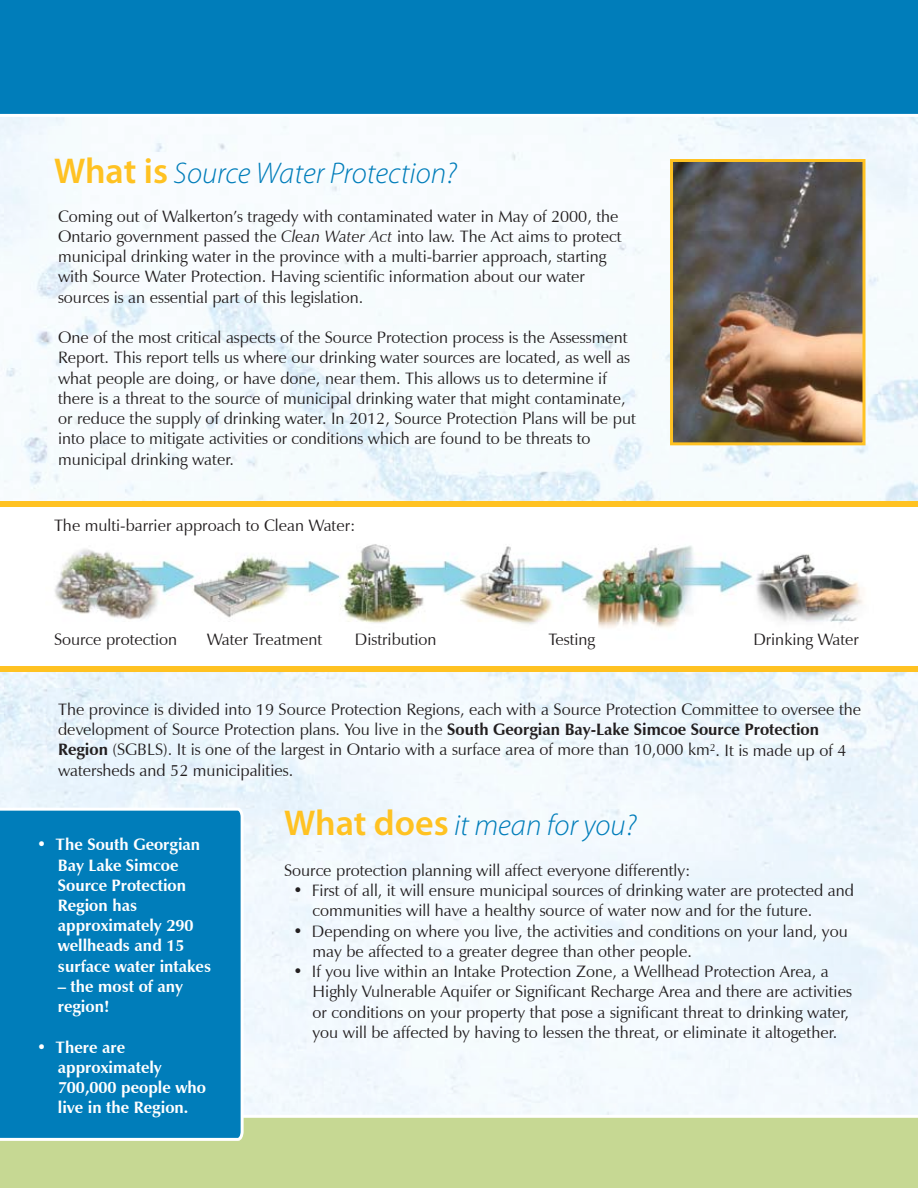
<style>
.page{position:relative;width:918px;height:1188px;background:#fff}
.page>*{position:absolute;margin:0;border:0;box-sizing:border-box;transform-origin:0 0}
.t1{font:italic 300 30px "Myriad Pro";color:#007dba}
.t2{font:16.5px/20.2px "Zapf Humanist 601 BT";color:#231f20}
.t3{font:700 16.5px/20.2px "Zapf Humanist 601 BT";color:#fff}
.s1{font-weight:600;font-style:normal;font-size:36px;color:#ffc222}
.s2{font-style:italic}
.s3{font-weight:700}
</style>
<div class="page">
<img style="left:0;top:117px;width:918px;height:998px">
<div style="left:0;top:1117px;width:918px;height:71px;background:#c6d893"></div>
<div style="left:0;top:0;width:918px;height:114px;background:#007dba"></div>
<div style="left:0;top:501px;width:918px;height:170px;background:#ffc222"></div>
<div style="left:0;top:507px;width:918px;height:159px;background:#fff"></div>
<img style="left:54px;top:544px;width:809px;height:84px">
<img style="left:674px;top:163px;width:187px;height:278px">
<div style="left:670px;top:159px;width:195px;height:286px;border:3px solid #ffc222"></div>
<div style="left:0;top:806px;width:245px;height:336px;background:#007dba"></div>
<h1 class="t1" style="left:54px;top:155px;width:404px"><span class="s1">What is</span> Source Water Protection?</h1>
<p class="t2" style="left:58px;top:206px;width:565px">Coming out of Walkerton’s tragedy with contaminated water in May of 2000, the Ontario government passed the <span class="s2">Clean Water Act</span> into law. The Act aims to protect municipal drinking water in the province with a multi-barrier approach, starting with Source Water Protection. Having scientific information about our water sources is an essential part of this legislation.</p>
<p class="t2" style="left:58px;top:327px;width:579px">One of the most critical aspects of the Source Protection process is the Assessment Report. This report tells us where our drinking water sources are located, as well as what people are doing, or have done, near them. This allows us to determine if there is a threat to the source of municipal drinking water that might contaminate, or reduce the supply of drinking water. In 2012, Source Protection Plans will be put into place to mitigate activities or conditions which are found to be threats to municipal drinking water.</p>
<p class="t2" style="left:54px;top:516px;width:303px">The multi-barrier approach to Clean Water:</p>
<p class="t2" style="left:54px;top:630px;width:125px">Source protection</p>
<p class="t2" style="left:207px;top:630px;width:117px">Water Treatment</p>
<p class="t2" style="left:355px;top:630px;width:83px">Distribution</p>
<p class="t2" style="left:548px;top:630px;width:48px">Testing</p>
<p class="t2" style="left:753px;top:630px;width:107px">Drinking Water</p>
<p class="t2" style="left:58px;top:699px;width:805px">The province is divided into 19 Source Protection Regions, each with a Source Protection Committee to oversee the development of Source Protection plans. You live in the <span class="s3">South Georgian Bay-Lake Simcoe Source Protection Region</span> (SGBLS). It is one of the largest in Ontario with a surface area of more than 10,000 km<sup>2</sup>. It is made up of 4 watersheds and 52 municipalities.</p>
<h1 class="t1" style="left:284px;top:807px;width:354px"><span class="s1">What does</span> it mean for you?</h1>
<p class="t2" style="left:284px;top:860px;width:408px">Source protection planning will affect everyone differently:</p>
<p class="t2" style="left:313px;top:880px;width:543px;text-indent:-19px">• First of all, it will ensure municipal sources of drinking water are protected and communities will have a healthy source of water now and for the future.</p>
<p class="t2" style="left:313px;top:921px;width:537px;text-indent:-19px">• Depending on where you live, the activities and conditions on your land, you may be affected to a greater degree than other people.</p>
<p class="t2" style="left:313px;top:961px;width:541px;text-indent:-19px">• If you live within an Intake Protection Zone, a Wellhead Protection Area, a Highly Vulnerable Aquifer or Significant Recharge Area and there are activities or conditions on your property that pose a significant threat to drinking water, you will be affected by having to lessen the threat, or eliminate it altogether.</p>
<p class="t3" style="left:58px;top:834px;width:155px;text-indent:-21px">• The South Georgian<br>Bay Lake Simcoe<br>Source Protection<br>Region has approximately 290 wellheads and 15 surface water intakes</p>
<p class="t3" style="left:58px;top:976px;width:127px">– the most of any region!</p>
<p class="t3" style="left:58px;top:1037px;width:150px;text-indent:-21px">• There are approximately<br>700,000 people who live in the Region.</p>
</div>
